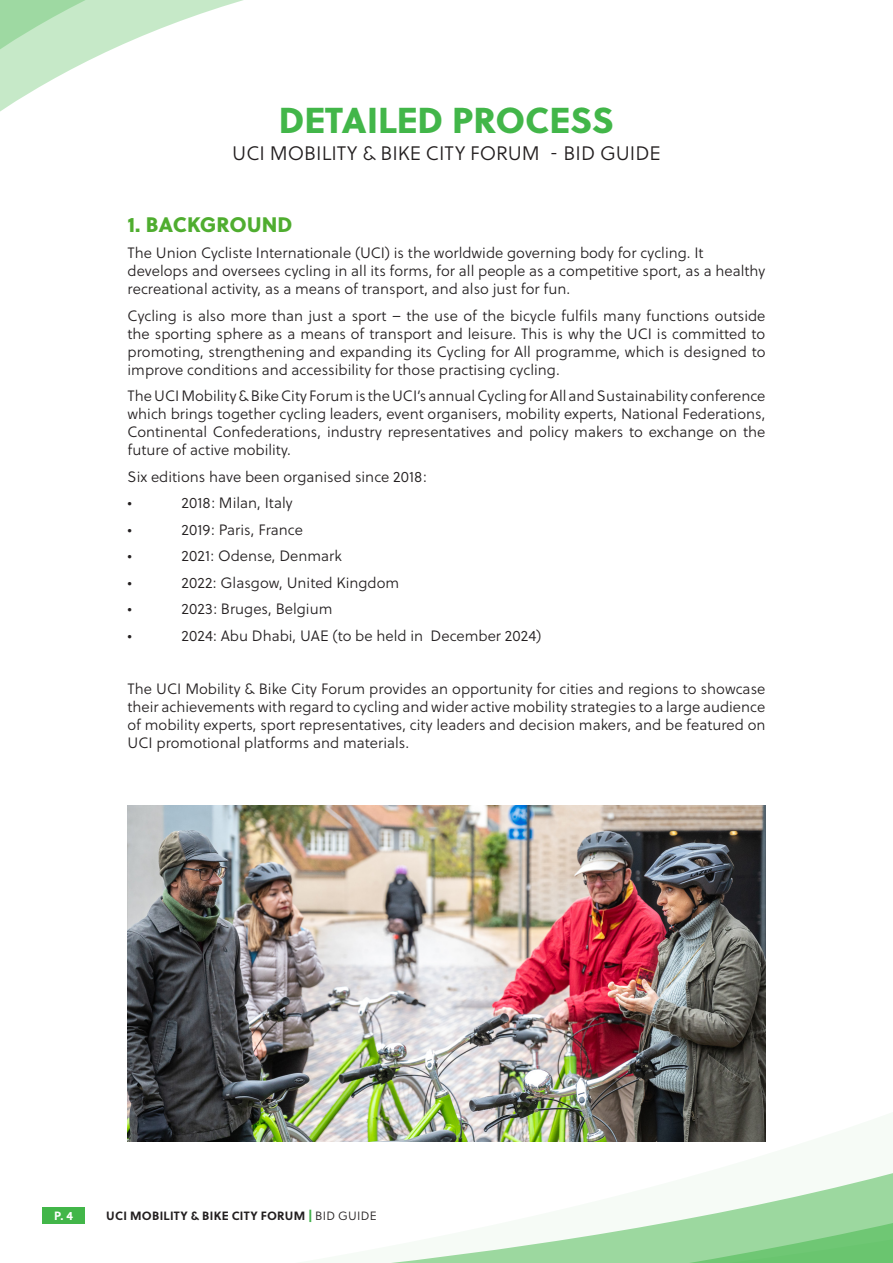
<style>
.page{position:relative;width:893px;height:1263px;background:#fff}
.page>*{position:absolute;margin:0;border:0;box-sizing:border-box;transform-origin:0 0}
.t1{font:36px "Soleil Xb";color:#42b649}
.t2{font:21px "Soleil Xb";color:#4fad2f}
.t3{font:19.5px "Soleil Lt";color:#231f20}
.t4{font:15px/18px "Soleil Lt";color:#231f20;text-align:justify}
.t5{font:700 12px "Soleil";letter-spacing:.025em;color:#231f20}
.t6{font:700 12px "Soleil";color:#fff}
.s1{font-family:"Soleil Xb";font-weight:400;color:#40ae49}
.s2{font-family:"Soleil Lt";font-weight:400}
</style>
<div class="page">
<svg style="left:0;top:0;width:243px;height:112px"></svg>
<svg style="left:42px;top:996px;width:851px;height:267px"></svg>
<div style="left:43px;top:1207px;width:42px;height:16px;background:#42b649"></div>
<img style="left:128px;top:805px;width:637px;height:337px">
<p class="t1" style="left:279px;top:92px;width:337px">DETAILED PROCESS</p>
<p class="t3" style="left:232px;top:140px;width:430px">UCI MOBILITY &amp; BIKE CITY FORUM - BID GUIDE</p>
<p class="t2" style="left:128px;top:208px;width:166px">1. BACKGROUND</p>
<p class="t4" style="left:128px;top:244px;width:639px;text-align:left">The Union Cycliste Internationale (UCI) is the worldwide governing body for cycling. It develops and oversees cycling in all its forms, for all people as a competitive sport, as a healthy recreational activity, as a means of transport, and also just for fun.</p>
<p class="t4" style="left:128px;top:306px;width:639px">Cycling is also more than just a sport – the use of the bicycle fulfils many functions outside the sporting sphere as a means of transport and leisure. This is why the UCI is committed to promoting, strengthening and expanding its Cycling for All programme, which is designed to improve conditions and accessibility for those practising cycling.</p>
<p class="t4" style="left:128px;top:387px;width:639px">The UCI Mobility &amp; Bike City Forum is the UCI’s annual Cycling for All and Sustainability conference which brings together cycling leaders, event organisers, mobility experts, National Federations, Continental Confederations, industry representatives and policy makers to exchange on the future of active mobility.</p>
<p class="t4" style="left:128px;top:467px;width:301px">Six editions have been organised since 2018:</p>
<p class="t4" style="left:128px;top:494px;width:6px">•</p>
<p class="t4" style="left:182px;top:494px;width:113px">2018: Milan, Italy</p>
<p class="t4" style="left:128px;top:520px;width:6px">•</p>
<p class="t4" style="left:182px;top:520px;width:123px">2019: Paris, France</p>
<p class="t4" style="left:128px;top:547px;width:6px">•</p>
<p class="t4" style="left:182px;top:547px;width:162px">2021: Odense, Denmark</p>
<p class="t4" style="left:128px;top:573px;width:6px">•</p>
<p class="t4" style="left:182px;top:573px;width:219px">2022: Glasgow, United Kingdom</p>
<p class="t4" style="left:128px;top:600px;width:6px">•</p>
<p class="t4" style="left:182px;top:600px;width:152px">2023: Bruges, Belgium</p>
<p class="t4" style="left:128px;top:626px;width:6px">•</p>
<p class="t4" style="left:182px;top:626px;width:361px">2024: Abu Dhabi, UAE (to be held in December 2024)</p>
<p class="t4" style="left:128px;top:679px;width:639px">The UCI Mobility &amp; Bike City Forum provides an opportunity for cities and regions to showcase their achievements with regard to cycling and wider active mobility strategies to a large audience of mobility experts, sport representatives, city leaders and decision makers, and be featured on UCI promotional platforms and materials.</p>
<p class="t6" style="left:54px;top:1206px;width:20px">P. 4</p>
<p class="t5" style="left:106px;top:1206px;width:272px">UCI MOBILITY &amp; BIKE CITY FORUM <span class="s1">|</span> <span class="s2">BID GUIDE</span></p>
</div>
